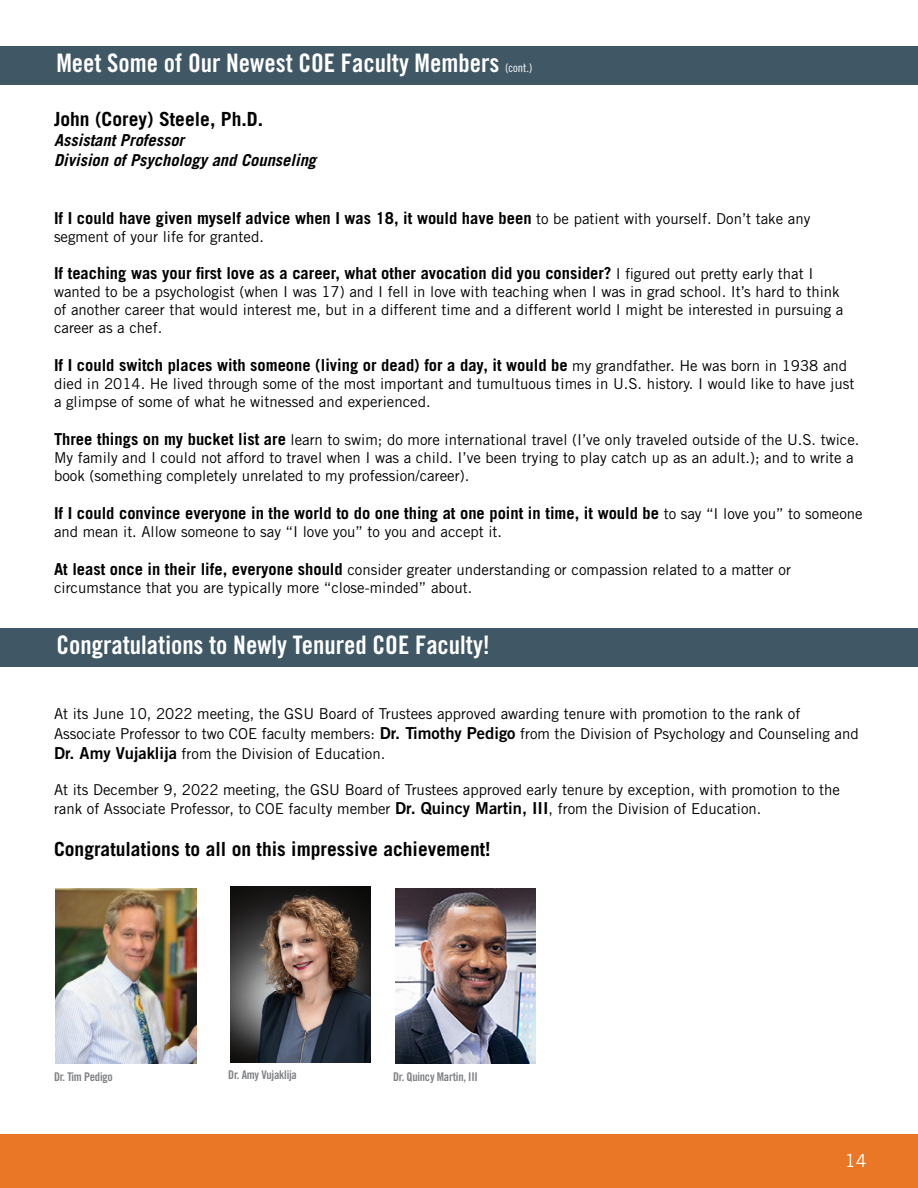
<style>
.page{position:relative;width:918px;height:1188px;background:#fff}
.page>*{position:absolute;margin:0;border:0;box-sizing:border-box;transform-origin:0 0}
.t1{font:25.5px "Trade Gothic LT Std Bd Cn 20";color:#fff}
.t2{font:700 19.5px "Trade Gothic LT Std";color:#000}
.t3{font:18px "Trade Gothic LT Std";color:#fff}
.t4{font:700 16.5px "Trade Gothic LT Std";color:#000}
.t5{font:italic 700 16.5px "Trade Gothic LT Std";color:#000}
.t6{font:15px/18px "Trade Gothic LT Std";color:#000}
.t7{font:12px "Trade Gothic LT Std Bd Cn 20";letter-spacing:-.02em;color:#808285}
.s1{font-family:"Trade Gothic LT Std Cn 18";font-size:12px}
.s2{font-weight:400;font-size:15px}
.s3{font-weight:700;font-size:16.5px}
.s4{font-family:"Trade Gothic LT Std Bd 2";font-size:16.5px}
</style>
<div class="page">
<div style="left:0;top:46px;width:918px;height:39px;background:#405866"></div>
<div style="left:0;top:629px;width:918px;height:38px;background:#405866"></div>
<img style="left:56px;top:888px;width:140px;height:176px">
<img style="left:230px;top:887px;width:141px;height:175px">
<img style="left:395px;top:888px;width:141px;height:176px">
<div style="left:0;top:1134px;width:918px;height:54px;background:#e97726"></div>
<p class="t1" style="left:56px;top:47px;width:478px">Meet Some of Our Newest COE Faculty Members <span class="s1">(cont.)</span></p>
<p class="t2" style="left:54px;top:107px;width:211px">John (Corey) Steele, Ph.D.</p>
<p class="t5" style="left:54px;top:130px;width:132px">Assistant Professor</p>
<p class="t5" style="left:54px;top:150px;width:264px">Division of Psychology and Counseling</p>
<p class="t4" style="left:54px;top:208px;width:758px">If I could have given myself advice when I was 18, it would have been <span class="s2">to be patient with yourself. Don’t take any</span></p>
<p class="t6" style="left:54px;top:227px;width:211px">segment of your life for granted.</p>
<p class="t4" style="left:54px;top:263px;width:761px">If teaching was your first love as a career, what other avocation did you consider? <span class="s2">I figured out pretty early that I</span></p>
<p class="t6" style="left:54px;top:283px;width:791px">wanted to be a psychologist (when I was 17) and I fell in love with teaching when I was in grad school. It’s hard to think of another career that would interest me, but in a different time and a different world I might be interested in pursuing a career as a chef.</p>
<p class="t4" style="left:54px;top:355px;width:795px">If I could switch places with someone (living or dead) for a day, it would be <span class="s2">my grandfather. He was born in 1938 and</span></p>
<p class="t6" style="left:54px;top:375px;width:802px">died in 2014. He lived through some of the most important and tumultuous times in U.S. history. I would like to have just a glimpse of some of what he witnessed and experienced.</p>
<p class="t6" style="left:54px;top:430px;width:807px"><span class="s3">Three things on my bucket list are</span> learn to swim; do more international travel (I’ve only traveled outside of the U.S. twice.<br>My family and I could not afford to travel when I was a child. I’ve been trying to play catch up as an adult.); and to write a book (something completely unrelated to my profession/career).</p>
<p class="t4" style="left:54px;top:503px;width:810px">If I could convince everyone in the world to do one thing at one point in time, it would be <span class="s2">to say “I love you” to someone</span></p>
<p class="t6" style="left:54px;top:522px;width:450px">and mean it. Allow someone to say “I love you” to you and accept it.</p>
<p class="t6" style="left:54px;top:560px;width:739px"><span class="s3">At least once in their life, everyone should</span> consider greater understanding or compassion related to a matter or circumstance that you are typically more “close-minded” about.</p>
<p class="t1" style="left:56px;top:630px;width:435px">Congratulations to Newly Tenured COE Faculty!</p>
<p class="t6" style="left:54px;top:704px;width:806px;line-height:19.8px">At its June 10, 2022 meeting, the GSU Board of Trustees approved awarding tenure with promotion to the rank of<br>Associate Professor to two COE faculty members: <span class="s4">Dr. Timothy Pedigo</span> from the Division of Psychology and Counseling and<br><span class="s4">Dr. Amy Vujaklija</span> from the Division of Education.</p>
<p class="t6" style="left:54px;top:779px;width:787px;line-height:19.8px">At its December 9, 2022 meeting, the GSU Board of Trustees approved early tenure by exception, with promotion to the rank of Associate Professor, to COE faculty member <span class="s4">Dr. Quincy Martin, III</span>, from the Division of Education.</p>
<p class="t2" style="left:54px;top:837px;width:438px">Congratulations to all on this impressive achievement!</p>
<p class="t7" style="left:54px;top:1069px;width:60px">Dr. Tim Pedigo</p>
<p class="t7" style="left:228px;top:1067px;width:70px">Dr. Amy Vujaklija</p>
<p class="t7" style="left:393px;top:1069px;width:86px">Dr. Quincy Martin, III</p>
<p class="t3" style="left:845px;top:1150px;width:23px">14</p>
</div>
